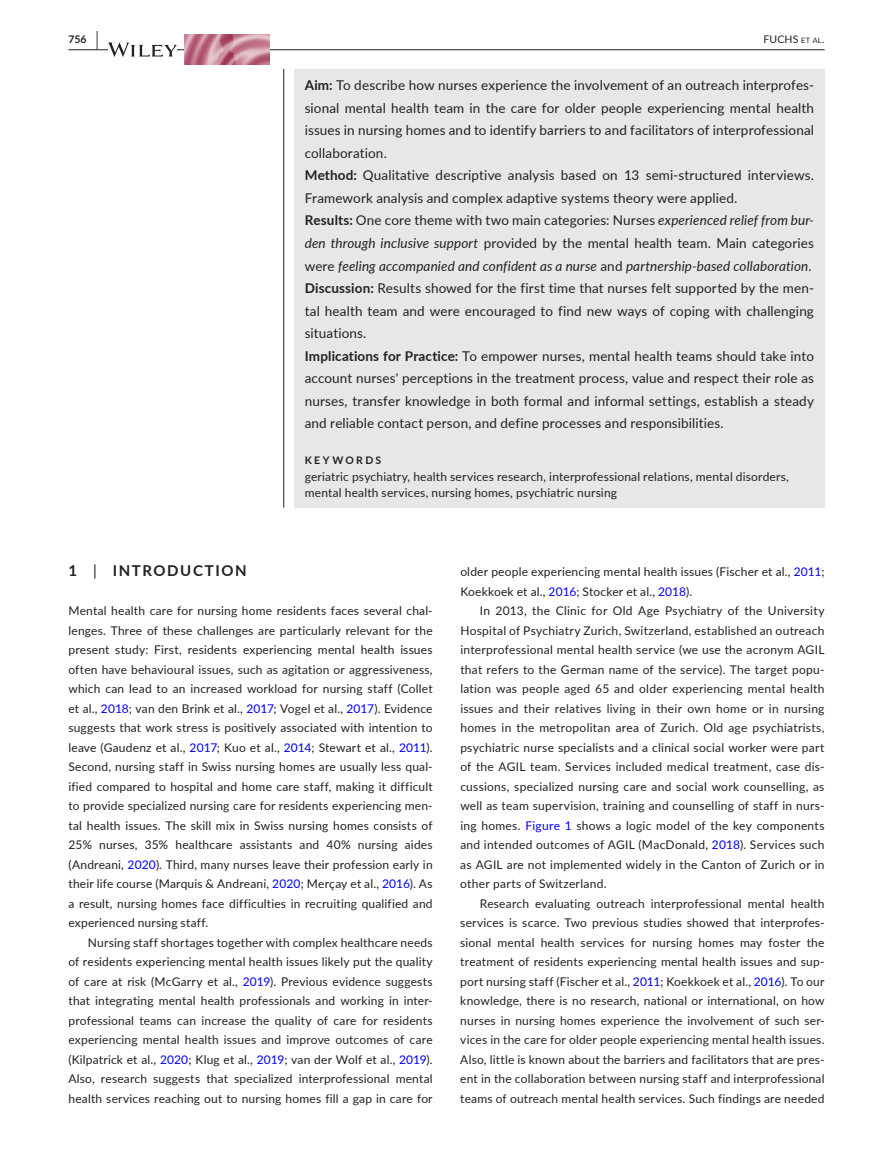
<style>
.page{position:relative;width:893px;height:1174px;background:#fff}
.page>*{position:absolute;margin:0;border:0;box-sizing:border-box;transform-origin:0 0}
.t1{font:700 15px "Lato";letter-spacing:.105em;color:#231f20}
.t2{font:13.5px/22.5px "Lato";letter-spacing:.01em;color:#231f20}
.t3{font:12px/19.5px "Lato";letter-spacing:.015em;color:#231f20;text-align:justify}
.t4{font:700 10.5px "Lato";letter-spacing:.22em;color:#231f20}
.t5{font:10.5px "Lato";letter-spacing:.015em;color:#231f20}
.s1{font-size:19.5px}
.s2{font-size:7.35px}
.s3{font-weight:700}
.s4{font-style:italic}
.s5{font-weight:400}
.s6{color:#00f}
</style>
<div class="page">
<hr style="left:68px;top:49px;width:756px;height:1px;background:#231f20">
<svg style="left:108px;top:42px;width:69px;height:15px"></svg>
<img style="left:185px;top:35px;width:84px;height:30px">
<div style="left:294px;top:69px;width:530px;height:438px;background:#e6e7e9"></div>
<hr style="left:283px;top:69px;width:1px;height:438px;background:#231f20">
<p class="t4" style="left:68px;top:31px;width:31px">756 <span class="s1">|</span></p>
<p class="t5" style="left:763px;top:31px;width:63px">FUCHS <span class="s2">et al</span>.</p>
<p class="t2" style="left:305px;top:74px;width:511px"><span class="s3">Aim:</span> To describe how nurses experience the involvement of an outreach interprofes&shy;sional mental health team in the care for older people experiencing mental health issues in nursing homes and to identify barriers to and facilitators of interprofessional collaboration.<br><span class="s3">Method:</span> Qualitative descriptive analysis based on 13 semi-structured interviews.<br>Framework analysis and complex adaptive systems theory were applied.<br><span class="s3">Results:</span> One core theme with two main categories: Nurses <span class="s4">experienced relief from bur&shy;den through inclusive support</span> provided by the mental health team. Main categories were <span class="s4">feeling accompanied and confident as a nurse</span> and <span class="s4">partnership-based collaboration</span>.<br><span class="s3">Discussion:</span> Results showed for the first time that nurses felt supported by the men&shy;tal health team and were encouraged to find new ways of coping with challenging situations.<br><span class="s3">Implications for Practice:</span> To empower nurses, mental health teams should take into account nurses' perceptions in the treatment process, value and respect their role as nurses, transfer knowledge in both formal and informal settings, establish a steady and reliable contact person, and define processes and responsibilities.</p>
<p class="t4" style="left:305px;top:452px;width:78px">KEYWORDS</p>
<p class="t3" style="left:305px;top:467px;width:486px;line-height:16.5px">geriatric psychiatry, health services research, interprofessional relations, mental disorders, mental health services, nursing homes, psychiatric nursing</p>
<p class="t1" style="left:68px;top:560px;width:180px">1 <span class="s5">|</span> INTRODUCTION</p>
<p class="t3" style="left:68px;top:600px;width:366px">Mental health care for nursing home residents faces several chal&shy;lenges. Three of these challenges are particularly relevant for the present study: First, residents experiencing mental health issues often have behavioural issues, such as agitation or aggressiveness, which can lead to an increased workload for nursing staff (Collet et al., <span class="s6">2018</span>; van den Brink et al., <span class="s6">2017</span>; Vogel et al., <span class="s6">2017</span>). Evidence suggests that work stress is positively associated with intention to leave (Gaudenz et al., <span class="s6">2017</span>; Kuo et al., <span class="s6">2014</span>; Stewart et al., <span class="s6">2011</span>).<br>Second, nursing staff in Swiss nursing homes are usually less qual&shy;ified compared to hospital and home care staff, making it difficult to provide specialized nursing care for residents experiencing men&shy;tal health issues. The skill mix in Swiss nursing homes consists of 25% nurses, 35% healthcare assistants and 40% nursing aides (Andreani, <span class="s6">2020</span>). Third, many nurses leave their profession early in their life course (Marquis &amp; Andreani, <span class="s6">2020</span>; Merçay et al., <span class="s6">2016</span>). As a result, nursing homes face difficulties in recruiting qualified and experienced nursing staff.</p>
<p class="t3" style="left:68px;top:932px;width:366px;text-indent:20px">Nursing staff shortages together with complex healthcare needs of residents experiencing mental health issues likely put the quality of care at risk (McGarry et al., <span class="s6">2019</span>). Previous evidence suggests that integrating mental health professionals and working in inter&shy;professional teams can increase the quality of care for residents experiencing mental health issues and improve outcomes of care (Kilpatrick et al., <span class="s6">2020</span>; Klug et al., <span class="s6">2019</span>; van der Wolf et al., <span class="s6">2019</span>).<br>Also, research suggests that specialized interprofessional mental health services reaching out to nursing homes fill a gap in care for</p>
<p class="t3" style="left:460px;top:561px;width:366px">older people experiencing mental health issues (Fischer et al., <span class="s6">2011</span>;<br>Koekkoek et al., <span class="s6">2016</span>; Stocker et al., <span class="s6">2018</span>).</p>
<p class="t3" style="left:460px;top:600px;width:366px;text-indent:20px">In 2013, the Clinic for Old Age Psychiatry of the University Hospital of Psychiatry Zurich, Switzerland, established an outreach interprofessional mental health service (we use the acronym AGIL that refers to the German name of the service). The target popu&shy;lation was people aged 65 and older experiencing mental health issues and their relatives living in their own home or in nursing homes in the metropolitan area of Zurich. Old age psychiatrists, psychiatric nurse specialists and a clinical social worker were part of the AGIL team. Services included medical treatment, case dis&shy;cussions, specialized nursing care and social work counselling, as well as team supervision, training and counselling of staff in nurs&shy;ing homes. <span class="s6">Figure 1</span> shows a logic model of the key components and intended outcomes of AGIL (MacDonald, <span class="s6">2018</span>). Services such as AGIL are not implemented widely in the Canton of Zurich or in other parts of Switzerland.</p>
<p class="t3" style="left:460px;top:893px;width:366px;text-indent:20px">Research evaluating outreach interprofessional mental health services is scarce. Two previous studies showed that interprofes&shy;sional mental health services for nursing homes may foster the treatment of residents experiencing mental health issues and sup&shy;port nursing staff (Fischer et al., <span class="s6">2011</span>; Koekkoek et al., <span class="s6">2016</span>). To our knowledge, there is no research, national or international, on how nurses in nursing homes experience the involvement of such ser&shy;vices in the care for older people experiencing mental health issues.<br>Also, little is known about the barriers and facilitators that are pres&shy;ent in the collaboration between nursing staff and interprofessional teams of outreach mental health services. Such findings are needed</p>
</div>
